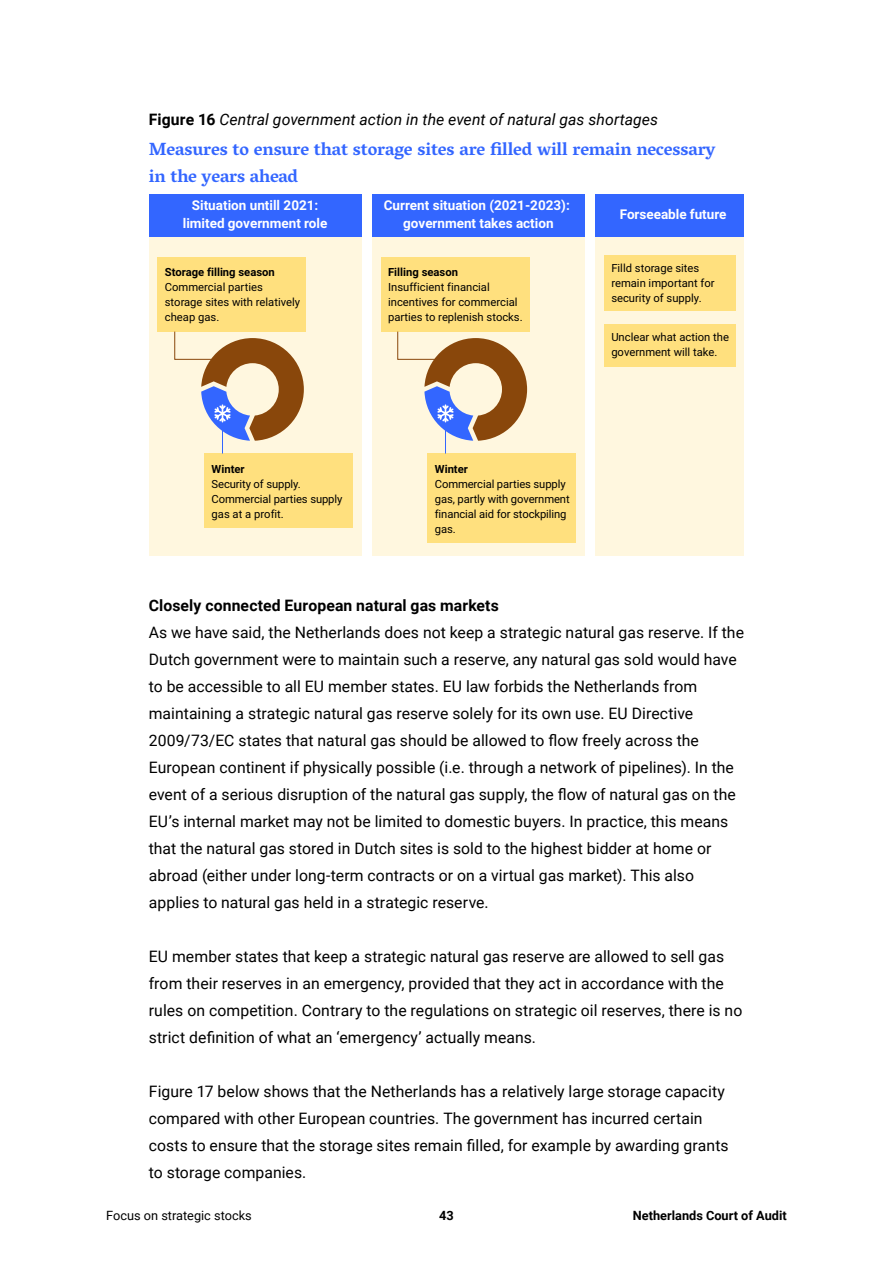
<style>
.page{position:relative;width:893px;height:1263px;background:#fff}
.page>*{position:absolute;margin:0;border:0;box-sizing:border-box;transform-origin:0 0}
.t1{font:700 18px/27px "Vesper Libre";letter-spacing:-.01em;color:#36f}
.AR_02_Broodtekst{font:15.75px/27px "Roboto";letter-spacing:.005em;color:#000}
.AR_02_Figuur_Kop_en{font:italic 15.75px "Roboto";letter-spacing:.005em;color:#000}
.AR_02_Tussenkop__h3{font:700 15.75px "Roboto";letter-spacing:.01em;color:#000}
.t2{font:700 13.5px/18px "Roboto";color:#fff;text-align:center}
.t3{font:700 12.75px "Roboto";color:#000}
.t4{font:12.75px "Roboto";color:#000}
.t5{font:11.25px/15px "Roboto";color:#000}
.s1{font-weight:700;font-style:normal}
.s2{font-weight:700}
</style>
<div class="page">
<div style="left:595px;top:194px;width:149px;height:362px;background:#fff7df"></div>
<div style="left:595px;top:194px;width:149px;height:43px;background:#36f"></div>
<div style="left:149px;top:194px;width:212px;height:362px;background:#fff7df"></div>
<div style="left:372px;top:194px;width:213px;height:362px;background:#fff7df"></div>
<div style="left:149px;top:194px;width:212px;height:43px;background:#36f"></div>
<div style="left:372px;top:194px;width:213px;height:43px;background:#36f"></div>
<div style="left:604px;top:256px;width:132px;height:55px;background:#ffe07e"></div>
<div style="left:604px;top:324px;width:132px;height:43px;background:#ffe07e"></div>
<div style="left:157px;top:257px;width:149px;height:75px;background:#ffe07e"></div>
<div style="left:204px;top:454px;width:149px;height:74px;background:#ffe07e"></div>
<div style="left:381px;top:257px;width:148px;height:75px;background:#ffe07e"></div>
<div style="left:427px;top:454px;width:149px;height:89px;background:#ffe07e"></div>
<svg style="left:174px;top:331px;width:130px;height:123px"></svg>
<svg style="left:397px;top:331px;width:130px;height:123px"></svg>
<p class="AR_02_Figuur_Kop_en" style="left:149px;top:108px;width:511px"><span class="s1">Figure 16</span> Central government action in the event of natural gas shortages</p>
<p class="t1" style="left:149px;top:137px;width:568px">Measures to ensure that storage sites are filled will remain necessary in the years ahead</p>
<p class="t2" style="left:183px;top:196px;width:146px">Situation untill 2021: limited government role</p>
<p class="t2" style="left:384px;top:196px;width:188px">Current situation (2021-2023): government takes action</p>
<p class="t5" style="left:165px;top:264px;width:137px"><span class="s2">Storage filling season<br></span>Commercial parties storage sites with relatively cheap gas.</p>
<p class="t5" style="left:388px;top:264px;width:136px"><span class="s2">Filling season<br></span>Insufficient financial incentives for commercial parties to replenish stocks.</p>
<p class="t5" style="left:212px;top:461px;width:132px"><span class="s2">Winter<br></span>Security of supply.<br>Commercial parties supply gas at a profit.</p>
<p class="t5" style="left:435px;top:461px;width:136px"><span class="s2">Winter<br></span>Commercial parties supply gas, partly with government financial aid for stockpiling gas.</p>
<p class="t2" style="left:620px;top:205px;width:108px">Forseeable future</p>
<p class="t5" style="left:611px;top:260px;width:105px">Filld storage sites remain important for security of supply.</p>
<p class="t5" style="left:611px;top:329px;width:119px">Unclear what action the government will take.</p>
<h3 class="AR_02_Tussenkop__h3" style="left:149px;top:594px;width:351px">Closely connected European natural gas markets</h3>
<p class="AR_02_Broodtekst" style="left:149px;top:618px;width:597px">As we have said, the Netherlands does not keep a strategic natural gas reserve. If the Dutch government were to maintain such a reserve, any natural gas sold would have to be accessible to all EU member states. EU law forbids the Netherlands from maintaining a strategic natural gas reserve solely for its own use. EU Directive 2009/73/EC states that natural gas should be allowed to flow freely across the European continent if physically possible (i.e. through a network of pipelines). In the event of a serious disruption of the natural gas supply, the flow of natural gas on the EU’s internal market may not be limited to domestic buyers. In practice, this means that the natural gas stored in Dutch sites is sold to the highest bidder at home or abroad (either under long-term contracts or on a virtual gas market). This also applies to natural gas held in a strategic reserve.</p>
<p class="AR_02_Broodtekst" style="left:149px;top:942px;width:595px">EU member states that keep a strategic natural gas reserve are allowed to sell gas from their reserves in an emergency, provided that they act in accordance with the rules on competition. Contrary to the regulations on strategic oil reserves, there is no strict definition of what an ‘emergency’ actually means.</p>
<p class="AR_02_Broodtekst" style="left:149px;top:1077px;width:581px">Figure 17 below shows that the Netherlands has a relatively large storage capacity compared with other European countries. The government has incurred certain costs to ensure that the storage sites remain filled, for example by awarding grants to storage companies.</p>
<p class="t4" style="left:106px;top:1207px;width:147px">Focus on strategic stocks</p>
<p class="t3" style="left:439px;top:1207px;width:16px">43</p>
<p class="t3" style="left:633px;top:1207px;width:155px">Netherlands Court of Audit</p>
</div>
